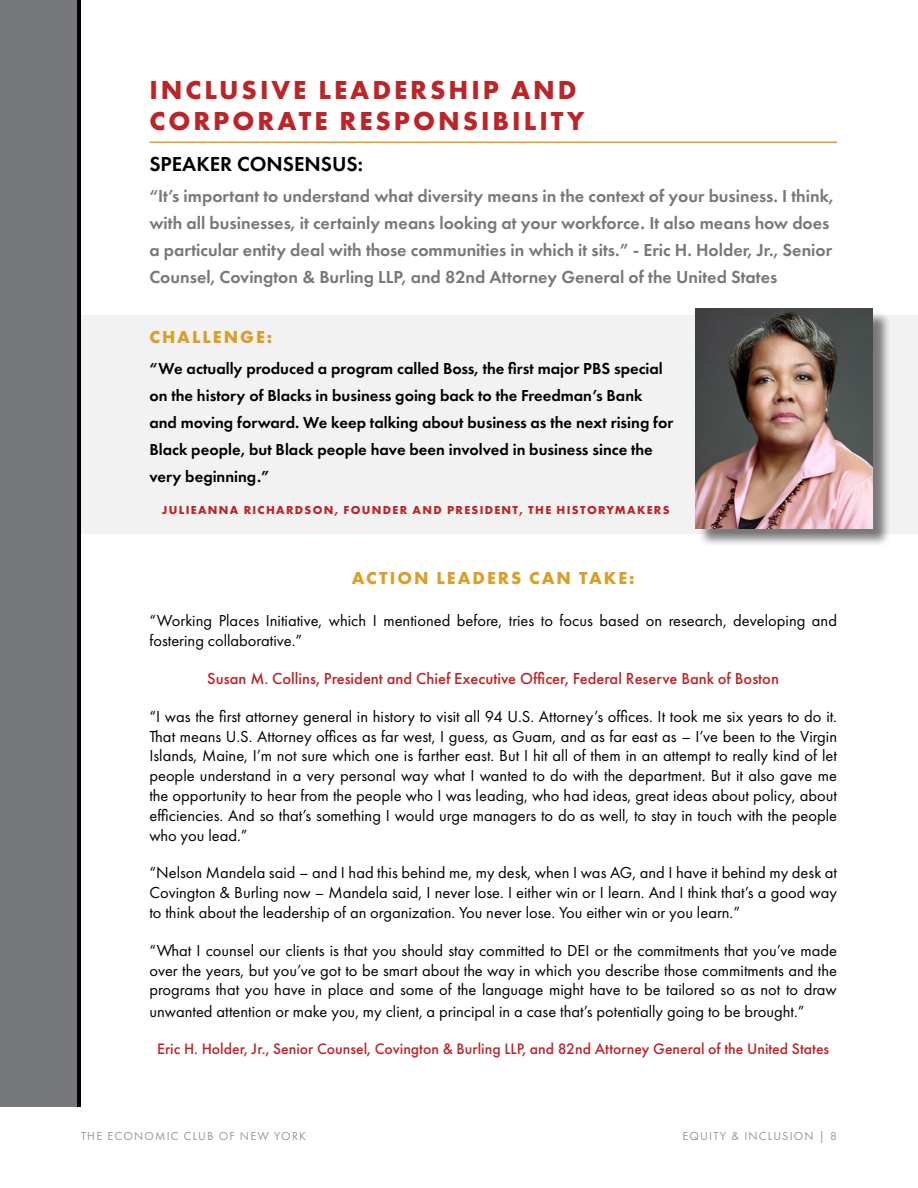
<style>
.page{position:relative;width:918px;height:1188px;background:#fff}
.page>*{position:absolute;margin:0;border:0;box-sizing:border-box;transform-origin:0 0}
.t1{font:700 27px/31.5px "Futura PT";letter-spacing:.11em;color:#bd2428}
.t2{font:600 21px "Futura PT";color:#000}
.t3{font:600 18px/27px "Futura PT";color:#76787c}
.t4{font:700 18px "Futura PT";letter-spacing:.11em;color:#da9e29}
.t5{font:16.5px/19.8px "Futura PT";color:#000;text-align:justify}
.t6{font:600 16.5px/27px "Futura PT";color:#000}
.t7{font:500 16.5px "Futura PT";color:#bd2428}
.t8{font:500 15.75px "Futura PT";color:#bd2428}
.t9{font:700 12px "Futura PT";letter-spacing:.11em;color:#bd2428}
.t10{font:12px "Futura PT";letter-spacing:.1em;color:#97979a}
</style>
<div class="page">
<div style="left:47px;top:315px;width:871px;height:219px;background:#f3f2f2"></div>
<svg style="left:76px;top:0;width:5px;height:1107px;background:#171818"></svg>
<div style="left:0;top:0;width:76px;height:1107px;background:#76787c"></div>
<div style="left:698px;top:311px;width:194px;height:236px;background:#000;opacity:.5"></div>
<img style="left:696px;top:308px;width:177px;height:220px">
<hr style="left:149px;top:142px;width:688px;height:1px;background:#da9e29">
<h1 class="t1" style="left:150px;top:73px;width:436px">INCLUSIVE LEADERSHIP AND<br>CORPORATE RESPONSIBILITY</h1>
<p class="t2" style="left:149px;top:150px;width:215px">SPEAKER CONSENSUS:</p>
<p class="t3" style="left:149px;top:182px;width:686px">“It’s important to understand what diversity means in the context of your business. I think, with all businesses, it certainly means looking at your workforce. It also means how does a particular entity deal with those communities in which it sits.” - Eric H. Holder, Jr., Senior Counsel, Covington &amp; Burling LLP, and 82nd Attorney General of the United States</p>
<p class="t4" style="left:149px;top:325px;width:124px">CHALLENGE:</p>
<p class="t6" style="left:149px;top:355px;width:525px">“We actually produced a program called Boss, the first major PBS special on the history of Blacks in business going back to the Freedman’s Bank and moving forward. We keep talking about business as the next rising for Black people, but Black people have been involved in business since the very beginning.”</p>
<p class="t9" style="left:162px;top:502px;width:509px">JULIEANNA RICHARDSON, FOUNDER AND PRESIDENT, THE HISTORYMAKERS</p>
<p class="t4" style="left:352px;top:566px;width:284px">ACTION LEADERS CAN TAKE:</p>
<p class="t5" style="left:149px;top:611px;width:689px">“Working Places Initiative, which I mentioned before, tries to focus based on research, developing and fostering collaborative.”</p>
<p class="t7" style="left:207px;top:669px;width:573px">Susan M. Collins, President and Chief Executive Officer, Federal Reserve Bank of Boston</p>
<p class="t5" style="left:149px;top:706px;width:689px">“I was the first attorney general in history to visit all 94 U.S. Attorney’s offices. It took me six years to do it.<br>That means U.S. Attorney offices as far west, I guess, as Guam, and as far east as – I’ve been to the Virgin Islands, Maine, I’m not sure which one is farther east. But I hit all of them in an attempt to really kind of let people understand in a very personal way what I wanted to do with the department. But it also gave me the opportunity to hear from the people who I was leading, who had ideas, great ideas about policy, about efficiencies. And so that’s something I would urge managers to do as well, to stay in touch with the people who you lead.”</p>
<p class="t5" style="left:149px;top:863px;width:689px">“Nelson Mandela said – and I had this behind me, my desk, when I was AG, and I have it behind my desk at Covington &amp; Burling now – Mandela said, I never lose. I either win or I learn. And I think that’s a good way to think about the leadership of an organization. You never lose. You either win or you learn.”</p>
<p class="t5" style="left:149px;top:940px;width:689px">“What I counsel our clients is that you should stay committed to DEI or the commitments that you’ve made over the years, but you’ve got to be smart about the way in which you describe those commitments and the programs that you have in place and some of the language might have to be tailored so as not to draw</p>
<p class="t5" style="left:149px;top:1001px;width:657px">unwanted attention or make you, my client, a principal in a case that’s potentially going to be brought.”</p>
<p class="t8" style="left:157px;top:1039px;width:674px">Eric H. Holder, Jr., Senior Counsel, Covington &amp; Burling LLP, and 82nd Attorney General of the United States</p>
<p class="t10" style="left:81px;top:1129px;width:227px">THE ECONOMIC CLUB OF NEW YORK</p>
<p class="t10" style="left:683px;top:1129px;width:156px">EQUITY &amp; INCLUSION | 8</p>
</div>
